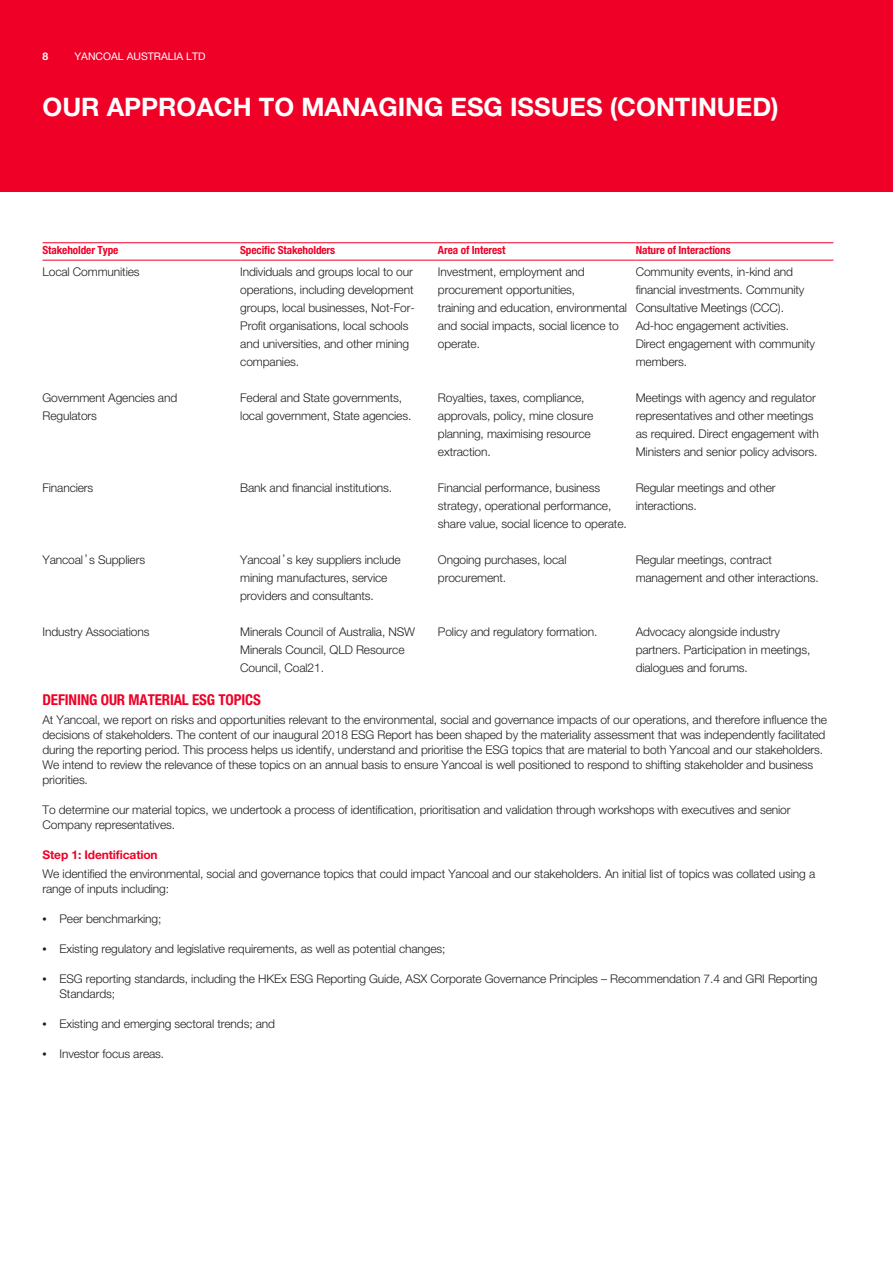
<style>
.page{position:relative;width:893px;height:1263px;background:#fff}
.page>*{position:absolute;margin:0;border:0;box-sizing:border-box;transform-origin:0 0}
.t1{font:700 25.5px "Helvetica Neue LT Std";color:#fff}
.t2{font:700 condensed 15px "Helvetica Neue LT Std";letter-spacing:-.01em;color:#ef0027}
.t3{font:300 12px/18px "Helvetica Neue LT Std";letter-spacing:-.01em;color:#231f20}
.t4{font:700 12px "Helvetica Neue LT Std";letter-spacing:-.01em;color:#ef0027}
.t5{font:700 condensed 11.25px "Helvetica Neue LT Std";letter-spacing:-.01em;color:#ef0027}
.t6{font:10.5px "Helvetica Neue LT Std";color:#fff}
.t7{font:700 10.5px "Helvetica Neue LT Std";color:#fff}
.s1{font-family:"Times LT Std";font-weight:400}
</style>
<div class="page">
<div style="left:0;top:0;width:893px;height:191px;background:#ef0027"></div>
<hr style="left:43px;top:242px;width:197px;height:1px;background:#ef0027">
<hr style="left:240px;top:242px;width:198px;height:1px;background:#ef0027">
<hr style="left:438px;top:242px;width:198px;height:1px;background:#ef0027">
<hr style="left:636px;top:242px;width:197px;height:1px;background:#ef0027">
<hr style="left:43px;top:260px;width:197px;height:1px;background:#ef0027">
<hr style="left:240px;top:260px;width:198px;height:1px;background:#ef0027">
<hr style="left:438px;top:260px;width:198px;height:1px;background:#ef0027">
<hr style="left:636px;top:260px;width:197px;height:1px;background:#ef0027">
<p class="t7" style="left:43px;top:50px;width:7px">8</p>
<p class="t6" style="left:74px;top:50px;width:133px">YANCOAL AUSTRALIA LTD</p>
<h1 class="t1" style="left:43px;top:91px;width:738px">OUR APPROACH TO MANAGING ESG ISSUES (CONTINUED)</h1>
<p class="t5" style="left:43px;top:244px;width:77px">Stakeholder Type</p>
<p class="t5" style="left:240px;top:244px;width:96px">Specific Stakeholders</p>
<p class="t5" style="left:438px;top:244px;width:69px">Area of Interest</p>
<p class="t5" style="left:636px;top:244px;width:97px">Nature of Interactions</p>
<p class="t3" style="left:43px;top:262px;width:99px">Local Communities</p>
<p class="t3" style="left:240px;top:262px;width:176px">Individuals and groups local to our operations, including development groups, local businesses, Not-For-<br>Profit organisations, local schools and universities, and other mining companies.</p>
<p class="t3" style="left:438px;top:262px;width:191px">Investment, employment and procurement opportunities,<br>training and education, environmental and social impacts, social licence to operate.</p>
<p class="t3" style="left:636px;top:262px;width:181px">Community events, in-kind and financial investments. Community<br>Consultative Meetings (CCC).<br>Ad-hoc engagement activities.<br>Direct engagement with community members.</p>
<p class="t3" style="left:43px;top:388px;width:136px">Government Agencies and<br>Regulators</p>
<p class="t3" style="left:240px;top:388px;width:173px">Federal and State governments, local government, State agencies.</p>
<p class="t3" style="left:438px;top:388px;width:157px">Royalties, taxes, compliance, approvals, policy, mine closure planning, maximising resource extraction.</p>
<p class="t3" style="left:636px;top:388px;width:185px">Meetings with agency and regulator representatives and other meetings as required. Direct engagement with Ministers and senior policy advisors.</p>
<p class="t3" style="left:42px;top:478px;width:52px">Financiers</p>
<p class="t3" style="left:240px;top:478px;width:154px">Bank and financial institutions.</p>
<p class="t3" style="left:438px;top:478px;width:190px">Financial performance, business strategy, operational performance, share value, social licence to operate.</p>
<p class="t3" style="left:636px;top:478px;width:141px">Regular meetings and other interactions.</p>
<p class="t3" style="left:42px;top:550px;width:104px">Yancoal’s Suppliers</p>
<p class="t3" style="left:240px;top:550px;width:162px">Yancoal’s key suppliers include mining manufactures, service providers and consultants.</p>
<p class="t3" style="left:438px;top:550px;width:130px">Ongoing purchases, local procurement.</p>
<p class="t3" style="left:636px;top:550px;width:184px">Regular meetings, contract management and other interactions.</p>
<p class="t3" style="left:42px;top:622px;width:109px">Industry Associations</p>
<p class="t3" style="left:240px;top:622px;width:176px">Minerals Council of Australia, NSW<br>Minerals Council, QLD Resource<br>Council, Coal21.</p>
<p class="t3" style="left:438px;top:622px;width:161px">Policy and regulatory formation.</p>
<p class="t3" style="left:636px;top:622px;width:176px">Advocacy alongside industry partners. Participation in meetings, dialogues and forums.</p>
<p class="t2" style="left:43px;top:690px;width:220px">DEFINING OUR MATERIAL ESG TOPICS</p>
<p class="t3" style="left:43px;top:712px;width:786px;line-height:15px">At Yancoal, we report on risks and opportunities relevant to the environmental, social and governance impacts of our operations, and therefore influence the decisions of stakeholders. The content of our inaugural 2018 ESG Report has been shaped by the materiality assessment that was independently facilitated during the reporting period. This process helps us identify, understand and prioritise the ESG topics that are material to both Yancoal and our stakeholders.<br>We intend to review the relevance of these topics on an annual basis to ensure Yancoal is well positioned to respond to shifting stakeholder and business priorities.</p>
<p class="t3" style="left:43px;top:802px;width:750px;line-height:15px">To determine our material topics, we undertook a process of identification, prioritisation and validation through workshops with executives and senior<br>Company representatives.</p>
<p class="t4" style="left:43px;top:847px;width:117px">Step 1: Identification</p>
<p class="t3" style="left:43px;top:866px;width:774px;line-height:15px">We identified the environmental, social and governance topics that could impact Yancoal and our stakeholders. An initial list of topics was collated using a range of inputs including:</p>
<p class="t3" style="left:43px;top:909px;width:121px"><span class="s1">•</span> Peer benchmarking;</p>
<p class="t3" style="left:43px;top:939px;width:405px"><span class="s1">•</span> Existing regulatory and legislative requirements, as well as potential changes;</p>
<p class="t3" style="left:60px;top:971px;width:759px;line-height:15px;text-indent:-17px"><span class="s1">•</span> ESG reporting standards, including the HKEx ESG Reporting Guide, ASX Corporate Governance Principles – Recommendation 7.4 and GRI Reporting<br>Standards;</p>
<p class="t3" style="left:43px;top:1014px;width:234px"><span class="s1">•</span> Existing and emerging sectoral trends; and</p>
<p class="t3" style="left:43px;top:1044px;width:123px"><span class="s1">•</span> Investor focus areas.</p>
</div>
